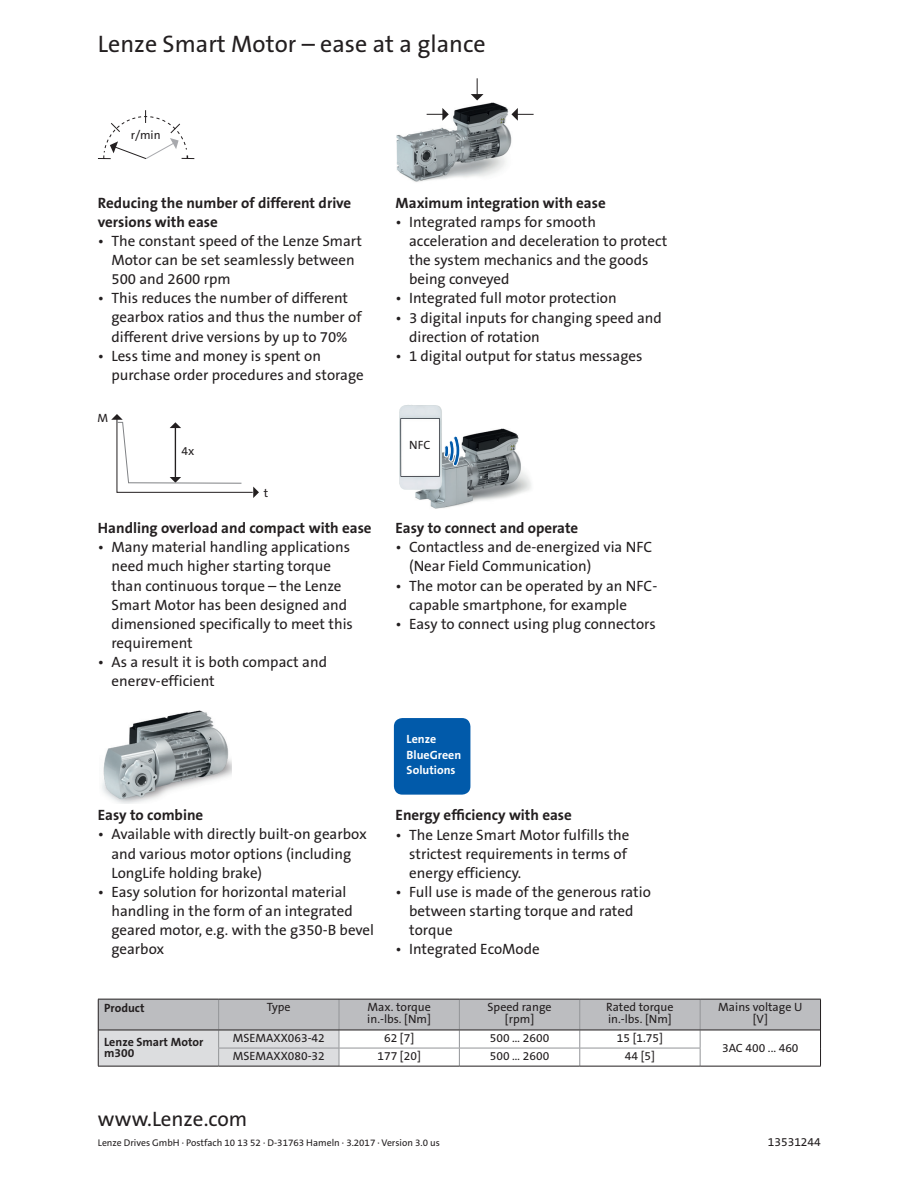
<style>
.page{position:relative;width:918px;height:1188px;background:#fff}
.page>*{position:absolute;margin:0;border:0;box-sizing:border-box;transform-origin:0 0}
.t1{font:24px "The Sans B5 Plain";color:#231f20}
.t2{font:21px "The Sans B5 Plain";color:#231f20}
.t3{font:15px/19.2px "The Sans B5 Plain";color:#231f20}
.t4{font:700 15px/19.2px "The Sans B7";color:#231f20}
.t5{font:12px/11.7px "The Sans B5 Plain";color:#231f20}
.t6{font:700 12px/11.7px "The Sans B7";color:#231f20}
.t7{font:700 12px/15.8px "The Sans B7";color:#fff}
.t8{font:9.75px "The Sans B5 Plain";color:#231f20}
</style>
<div class="page">
<img style="left:407px;top:428px;width:124px;height:81px">
<img style="left:399px;top:405px;width:43px;height:84px">
<img style="left:397px;top:102px;width:115px;height:80px">
<img style="left:102px;top:710px;width:130px;height:93px">
<svg style="left:98px;top:110px;width:97px;height:50px"></svg>
<svg style="left:427px;top:108px;width:22px;height:13px"></svg>
<hr style="left:98px;top:998px;width:121px;height:1px;background:#231f20">
<hr style="left:219px;top:998px;width:120px;height:1px;background:#231f20">
<hr style="left:339px;top:998px;width:120px;height:1px;background:#231f20">
<hr style="left:459px;top:998px;width:121px;height:1px;background:#231f20">
<hr style="left:580px;top:998px;width:120px;height:1px;background:#231f20">
<hr style="left:700px;top:998px;width:121px;height:1px;background:#231f20">
<svg style="left:98px;top:999px;width:723px;height:67px"></svg>
<hr style="left:700px;top:1065px;width:121px;height:1px;background:#231f20">
<hr style="left:219px;top:1065px;width:120px;height:1px;background:#231f20">
<hr style="left:339px;top:1065px;width:120px;height:1px;background:#231f20">
<hr style="left:459px;top:1065px;width:121px;height:1px;background:#231f20">
<hr style="left:580px;top:1065px;width:120px;height:1px;background:#231f20">
<svg style="left:443px;top:435px;width:18px;height:31px"></svg>
<svg style="left:111px;top:414px;width:148px;height:84px"></svg>
<svg style="left:511px;top:108px;width:23px;height:13px"></svg>
<svg style="left:471px;top:78px;width:12px;height:22px"></svg>
<div style="left:394px;top:718px;width:76px;height:76px;background:#015aaa;border-radius:9px"></div>
<h1 class="t1" style="left:98px;top:32px;width:389px">Lenze Smart Motor – ease at a glance</h1>
<p class="t5" style="left:131px;top:130px;width:31px">r/min</p>
<p class="t4" style="left:98px;top:193px;width:255px">Reducing the number of different drive versions with ease</p>
<p class="t3" style="left:111px;top:232px;width:252px;text-indent:-13px">• The constant speed of the Lenze Smart<br>Motor can be set seamlessly between<br>500 and 2600 rpm</p>
<p class="t3" style="left:111px;top:289px;width:252px;text-indent:-13px">• This reduces the number of different gearbox ratios and thus the number of different drive versions by up to 70%</p>
<p class="t3" style="left:111px;top:346px;width:254px;text-indent:-14px">• Less time and money is spent on purchase order procedures and storage</p>
<p class="t5" style="left:97px;top:412px;width:12px">M</p>
<p class="t5" style="left:181px;top:445px;width:14px">4x</p>
<p class="t5" style="left:264px;top:487px;width:6px">t</p>
<p class="t4" style="left:98px;top:519px;width:275px">Handling overload and compact with ease</p>
<p class="t3" style="left:111px;top:538px;width:243px;text-indent:-14px">• Many material handling applications need much higher starting torque than continuous torque – the Lenze<br>Smart Motor has been designed and dimensioned specifically to meet this requirement</p>
<p class="t3" style="left:111px;top:653px;width:217px;text-indent:-14px">• As a result it is both compact and energy-efficient</p>
<p class="t4" style="left:98px;top:806px;width:107px">Easy to combine</p>
<p class="t3" style="left:111px;top:825px;width:257px;text-indent:-14px">• Available with directly built-on gearbox and various motor options (including<br>LongLife holding brake)</p>
<p class="t3" style="left:111px;top:882px;width:264px;text-indent:-14px">• Easy solution for horizontal material handling in the form of an integrated geared motor, e.g. with the g350-B bevel gearbox</p>
<p class="t4" style="left:396px;top:193px;width:212px">Maximum integration with ease</p>
<p class="t3" style="left:409px;top:213px;width:260px;text-indent:-14px">• Integrated ramps for smooth acceleration and deceleration to protect the system mechanics and the goods being conveyed</p>
<p class="t3" style="left:396px;top:289px;width:223px">• Integrated full motor protection</p>
<p class="t3" style="left:409px;top:308px;width:254px;text-indent:-14px">• 3 digital inputs for changing speed and direction of rotation</p>
<p class="t3" style="left:396px;top:347px;width:248px">• 1 digital output for status messages</p>
<p class="t5" style="left:409px;top:439px;width:23px">NFC</p>
<p class="t4" style="left:396px;top:519px;width:184px">Easy to connect and operate</p>
<p class="t3" style="left:409px;top:538px;width:245px;text-indent:-14px">• Contactless and de-energized via NFC (Near Field Communication)</p>
<p class="t3" style="left:409px;top:576px;width:250px;text-indent:-14px">• The motor can be operated by an NFC&shy;capable smartphone, for example</p>
<p class="t3" style="left:396px;top:614px;width:262px">• Easy to connect using plug connectors</p>
<p class="t7" style="left:407px;top:731px;width:56px">Lenze<br>BlueGreen<br>Solutions</p>
<p class="t4" style="left:396px;top:806px;width:178px">Energy efficiency with ease</p>
<p class="t3" style="left:409px;top:825px;width:222px;text-indent:-13px">• The Lenze Smart Motor fulfills the strictest requirements in terms of energy efficiency.</p>
<p class="t3" style="left:409px;top:882px;width:243px;text-indent:-13px">• Full use is made of the generous ratio between starting torque and rated torque</p>
<p class="t3" style="left:396px;top:940px;width:146px">• Integrated EcoMode</p>
<p class="t6" style="left:104px;top:1001px;width:42px">Product</p>
<p class="t5" style="left:267px;top:1001px;width:25px">Type</p>
<p class="t5" style="left:367px;top:1001px;width:65px">Max. torque in.-lbs. [Nm]</p>
<p class="t5" style="left:488px;top:1001px;width:65px;text-align:center">Speed range [rpm]</p>
<p class="t5" style="left:606px;top:1001px;width:69px">Rated torque in.-lbs. [Nm]</p>
<p class="t5" style="left:718px;top:1001px;width:86px;text-align:center">Mains voltage U [V]</p>
<p class="t6" style="left:104px;top:1036px;width:101px">Lenze Smart Motor m300</p>
<p class="t5" style="left:233px;top:1032px;width:94px">MSEMAXX063-42</p>
<p class="t5" style="left:384px;top:1032px;width:32px">62 [7]</p>
<p class="t5" style="left:490px;top:1032px;width:61px">500 … 2600</p>
<p class="t5" style="left:617px;top:1032px;width:48px">15 [1.75]</p>
<p class="t5" style="left:722px;top:1042px;width:78px">3AC 400 ... 460</p>
<p class="t5" style="left:233px;top:1050px;width:94px">MSEMAXX080-32</p>
<p class="t5" style="left:378px;top:1050px;width:45px">177 [20]</p>
<p class="t5" style="left:490px;top:1050px;width:61px">500 … 2600</p>
<p class="t5" style="left:625px;top:1050px;width:32px">44 [5]</p>
<h2 class="t2" style="left:98px;top:1108px;width:151px">www.Lenze.com</h2>
<p class="t8" style="left:98px;top:1137px;width:344px">Lenze Drives GmbH · Postfach 10 13 52 · D-31763 Hameln · 3.2017 · Version 3.0 us</p>
<p class="t5" style="left:768px;top:1136px;width:54px">13531244</p>
</div>
